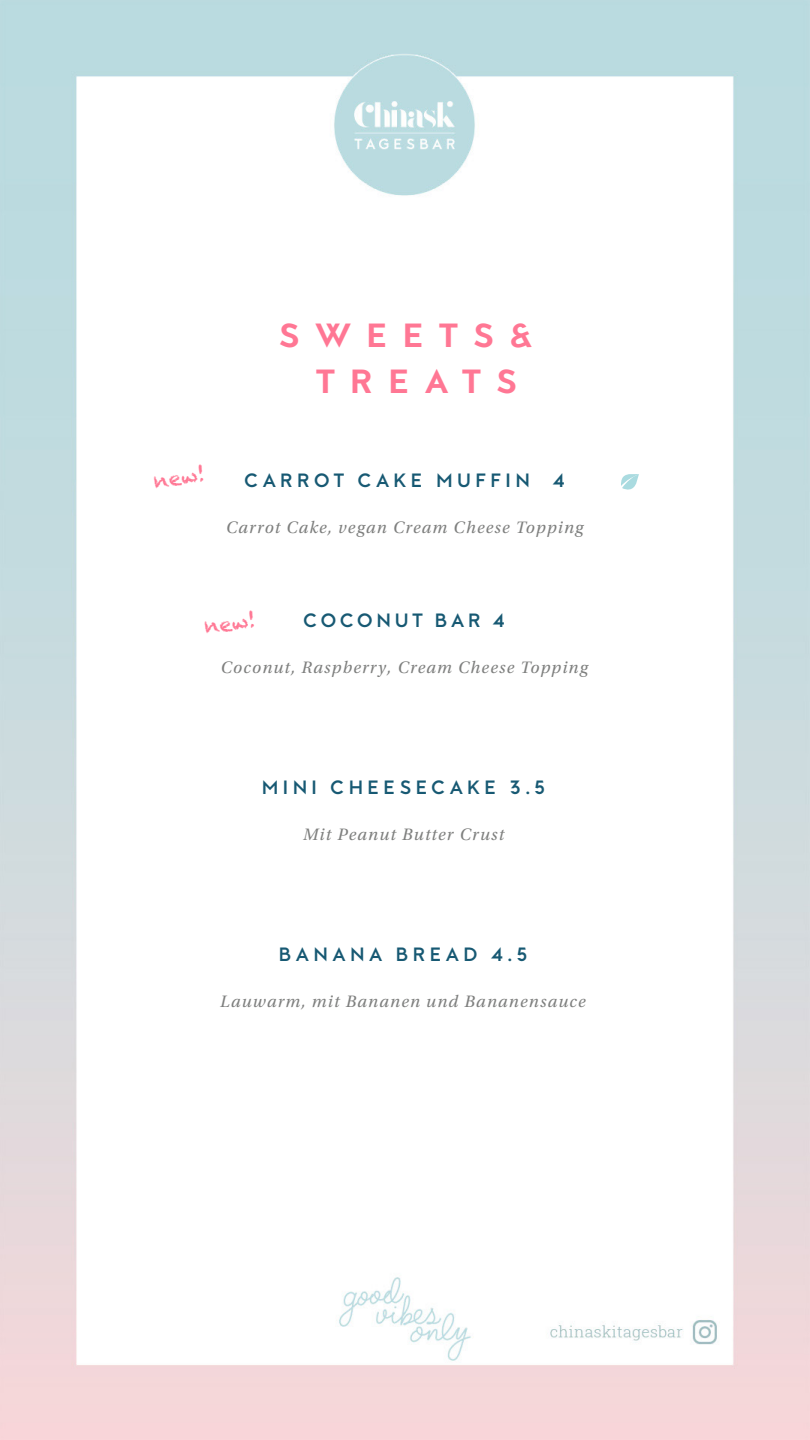
<style>
.page{position:relative;width:810px;height:1440px;background:#fff}
.page>*{position:absolute;margin:0;border:0;box-sizing:border-box;transform-origin:0 0}
.Menu_Item_Descriptio{font:900 33.75px "MTT Milano";letter-spacing:.45em;color:#ff7794}
.t1{font:20.25px "Chalkduster";color:#ff7794}
.Menu_Item_Descriptio-2{font:700 19.35px "MTT Milano";letter-spacing:.225em;color:#175973}
.Menu_Item_Descriptio-3{font:700 19.35px "MTT Milano";letter-spacing:.19em;color:#175973}
.Menu_Item_Descriptio-4{font:italic 17.48px "Utopia Std";letter-spacing:.07em;color:#7e7f7e}
</style>
<div class="page">
<img style="left:0;top:0;width:810px;height:1440px">
<svg style="left:621px;top:473px;width:18px;height:18px"></svg>
<p class="Menu_Item_Descriptio" style="left:279px;top:316px;width:255px">SWEETS&amp;</p>
<p class="Menu_Item_Descriptio" style="left:316px;top:362px;width:203px">TREATS</p>
<p class="t1" style="left:152px;top:469px;width:53px;rotate:-7deg">new!</p>
<p class="Menu_Item_Descriptio-2" style="left:245px;top:469px;width:322px">CARROT CAKE MUFFIN 4</p>
<p class="Menu_Item_Descriptio-4" style="left:226px;top:518px;width:359px">Carrot Cake, vegan Cream Cheese Topping</p>
<p class="t1" style="left:203px;top:615px;width:53px;rotate:-7deg">new!</p>
<p class="Menu_Item_Descriptio-3" style="left:304px;top:609px;width:203px">COCONUT BAR 4</p>
<p class="Menu_Item_Descriptio-4" style="left:221px;top:658px;width:369px">Coconut, Raspberry, Cream Cheese Topping</p>
<p class="Menu_Item_Descriptio-2" style="left:262px;top:776px;width:285px">MINI CHEESECAKE 3.5</p>
<p class="Menu_Item_Descriptio-4" style="left:303px;top:825px;width:203px">Mit Peanut Butter Crust</p>
<p class="Menu_Item_Descriptio-2" style="left:279px;top:943px;width:250px">BANANA BREAD 4.5</p>
<p class="Menu_Item_Descriptio-4" style="left:220px;top:992px;width:367px">Lauwarm, mit Bananen und Bananensauce</p>
</div>
